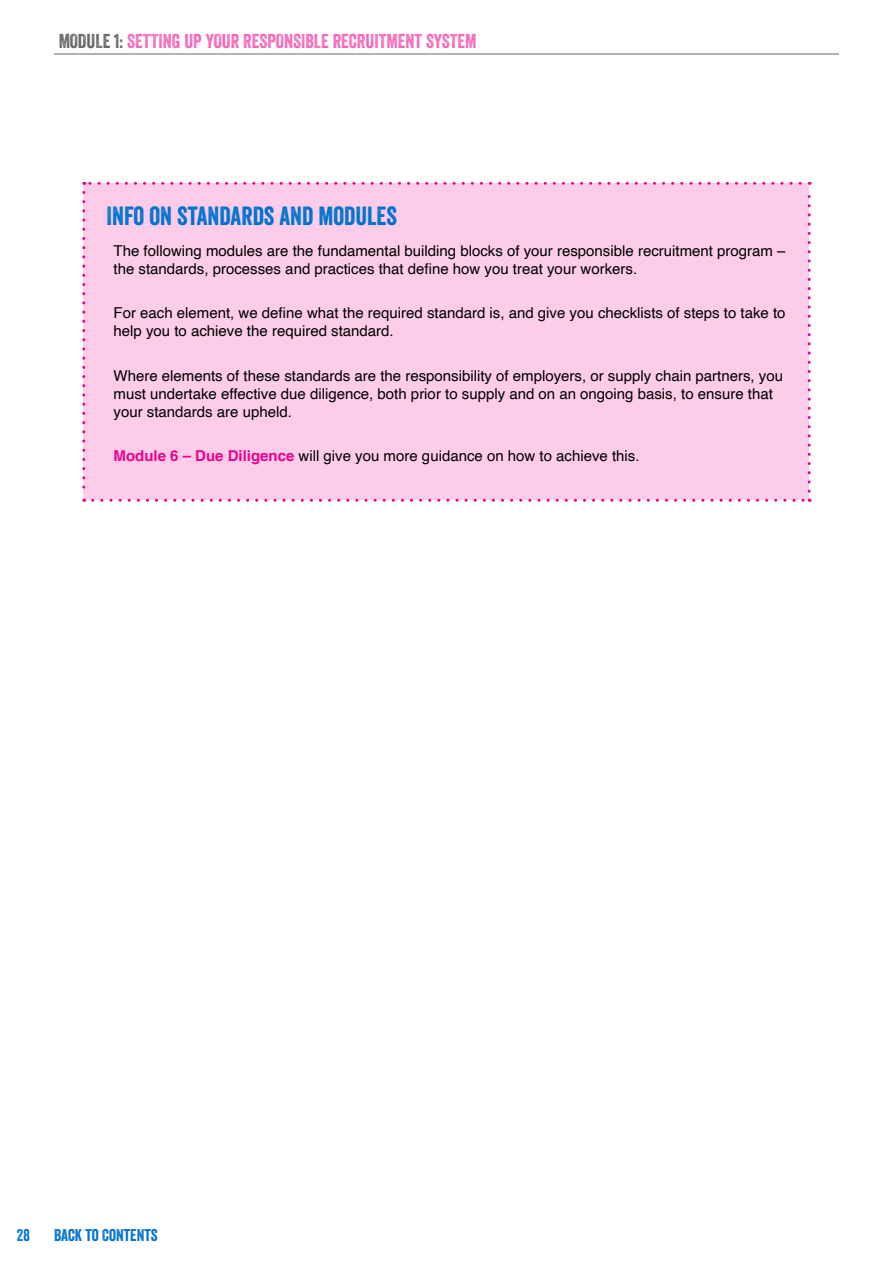
<style>
.page{position:relative;width:893px;height:1263px;background:#fff}
.page>*{position:absolute;margin:0;border:0;box-sizing:border-box;transform-origin:0 0}
.t1{font:25.5px "Veneer";color:#0072ce}
.t2{font:19.5px "Veneer";color:#ef008c}
.t3{font:16.5px "Veneer";color:#0072ce}
.Bulleted_para{font:15px/18px "Helvetica";color:#000}
.s1{color:#000}
.s2{font-weight:700;color:#ef008c}
</style>
<div class="page">
<hr style="left:54px;top:54px;width:785px;height:1px;background:#000">
<div style="left:84px;top:183px;width:725px;height:317px;background:#fccce8"></div>
<svg style="left:82px;top:192px;width:3px;height:310px"></svg>
<svg style="left:93px;top:499px;width:717px;height:3px"></svg>
<svg style="left:808px;top:182px;width:3px;height:309px"></svg>
<svg style="left:84px;top:182px;width:716px;height:3px"></svg>
<h2 class="t2" style="left:58px;top:29px;width:420px"><span class="s1">MODULE 1:</span> SETTING UP YOUR RESPONSIBLE RECRUITMENT SYSTEM</h2>
<p class="t1" style="left:107px;top:200px;width:292px">INFO ON STANDARDS AND MODULES</p>
<p class="Bulleted_para" style="left:114px;top:242px;width:673px">The following modules are the fundamental building blocks of your responsible recruitment program – the standards, processes and practices that define how you treat your workers.</p>
<p class="Bulleted_para" style="left:114px;top:304px;width:673px">For each element, we define what the required standard is, and give you checklists of steps to take to help you to achieve the required standard.</p>
<p class="Bulleted_para" style="left:114px;top:367px;width:671px">Where elements of these standards are the responsibility of employers, or supply chain partners, you must undertake effective due diligence, both prior to supply and on an ongoing basis, to ensure that your standards are upheld.</p>
<p class="Bulleted_para" style="left:114px;top:447px;width:528px"><span class="s2">Module 6 – Due Diligence</span> will give you more guidance on how to achieve this.</p>
<p class="t3" style="left:17px;top:1225px;width:14px">28</p>
<p class="t3" style="left:54px;top:1225px;width:105px">BACK TO CONTENTS</p>
</div>
